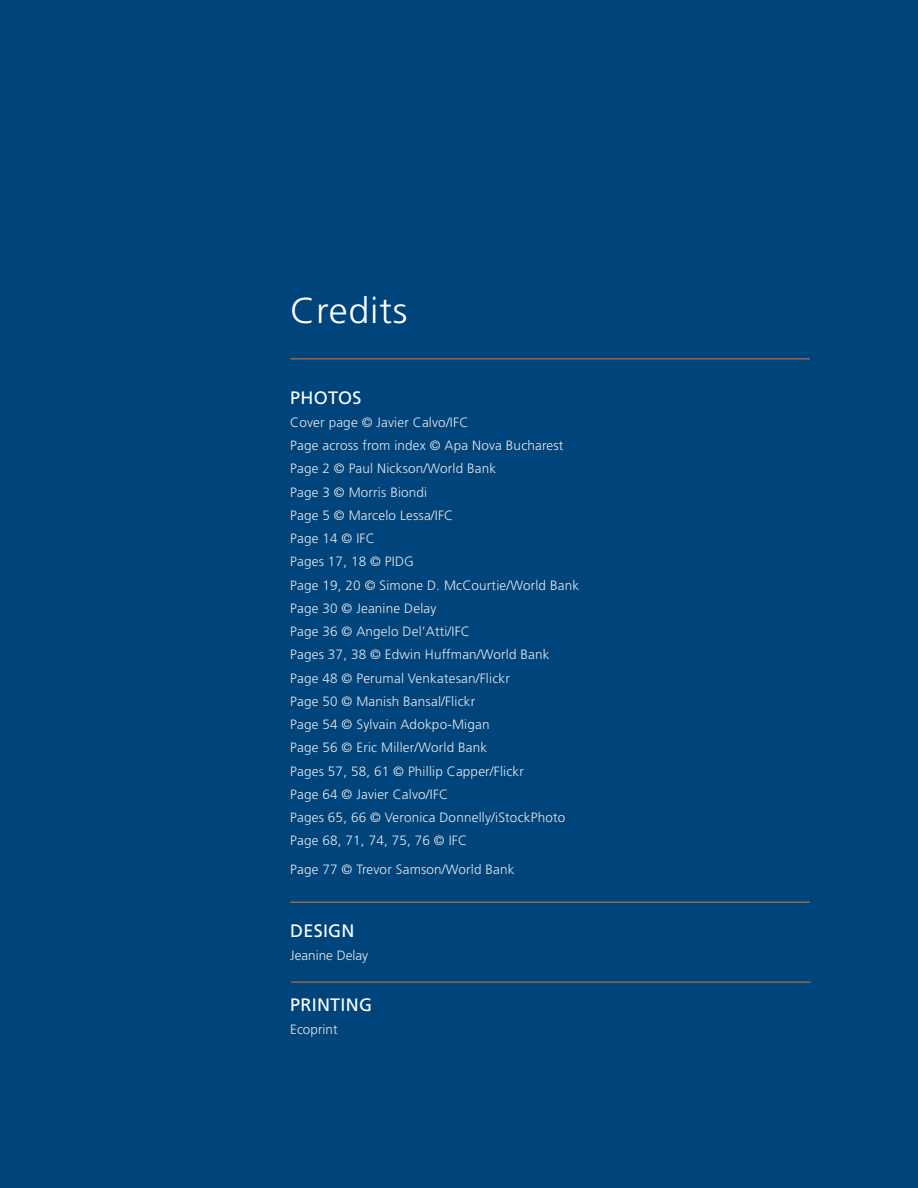
<style>
.page{position:relative;width:918px;height:1188px;background:#00447c}
.page>*{position:absolute;margin:0;border:0;box-sizing:border-box;transform-origin:0 0}
.t1{font:300 36px "Frutiger LT Std";letter-spacing:.02em;color:#fff;scale:1.05 1}
.t2{font:18px "Frutiger LT Std";letter-spacing:.015em;color:#fff}
.t3{font:300 13.5px/23.2px "Frutiger LT Std";letter-spacing:.015em;color:#e6e7e8}
</style>
<div class="page">
<hr style="left:290px;top:358px;width:520px;height:1px;background:#ea7225">
<hr style="left:290px;top:902px;width:520px;height:1px;background:#ea7225">
<hr style="left:291px;top:982px;width:520px;height:1px;background:#ea7225">
<h1 class="t1" style="left:290px;top:290px;width:113px">Credits</h1>
<h2 class="t2" style="left:290px;top:387px;width:71px">PHOTOS</h2>
<p class="t3" style="left:290px;top:411px;width:290px">Cover page © Javier Calvo/IFC<br>Page across from index © Apa Nova Bucharest<br>Page 2 © Paul Nickson/World Bank<br>Page 3 © Morris Biondi<br>Page 5 © Marcelo Lessa/IFC<br>Page 14 © IFC<br>Pages 17, 18 © PIDG<br>Page 19, 20 © Simone D. McCourtie/World Bank<br>Page 30 © Jeanine Delay<br>Page 36 © Angelo Del’Atti/IFC<br>Pages 37, 38 © Edwin Huffman/World Bank<br>Page 48 © Perumal Venkatesan/Flickr<br>Page 50 © Manish Bansal/Flickr<br>Page 54 © Sylvain Adokpo-Migan<br>Page 56 © Eric Miller/World Bank<br>Pages 57, 58, 61 © Phillip Capper/Flickr<br>Page 64 © Javier Calvo/IFC<br>Pages 65, 66 © Veronica Donnelly/iStockPhoto<br>Page 68, 71, 74, 75, 76 © IFC</p>
<p class="t3" style="left:290px;top:858px;width:226px">Page 77 © Trevor Samson/World Bank</p>
<h2 class="t2" style="left:290px;top:920px;width:66px">DESIGN</h2>
<p class="t3" style="left:290px;top:944px;width:80px">Jeanine Delay</p>
<h2 class="t2" style="left:290px;top:995px;width:83px">PRI NTI NG</h2>
<p class="t3" style="left:290px;top:1018px;width:49px">Ecoprint</p>
</div>
